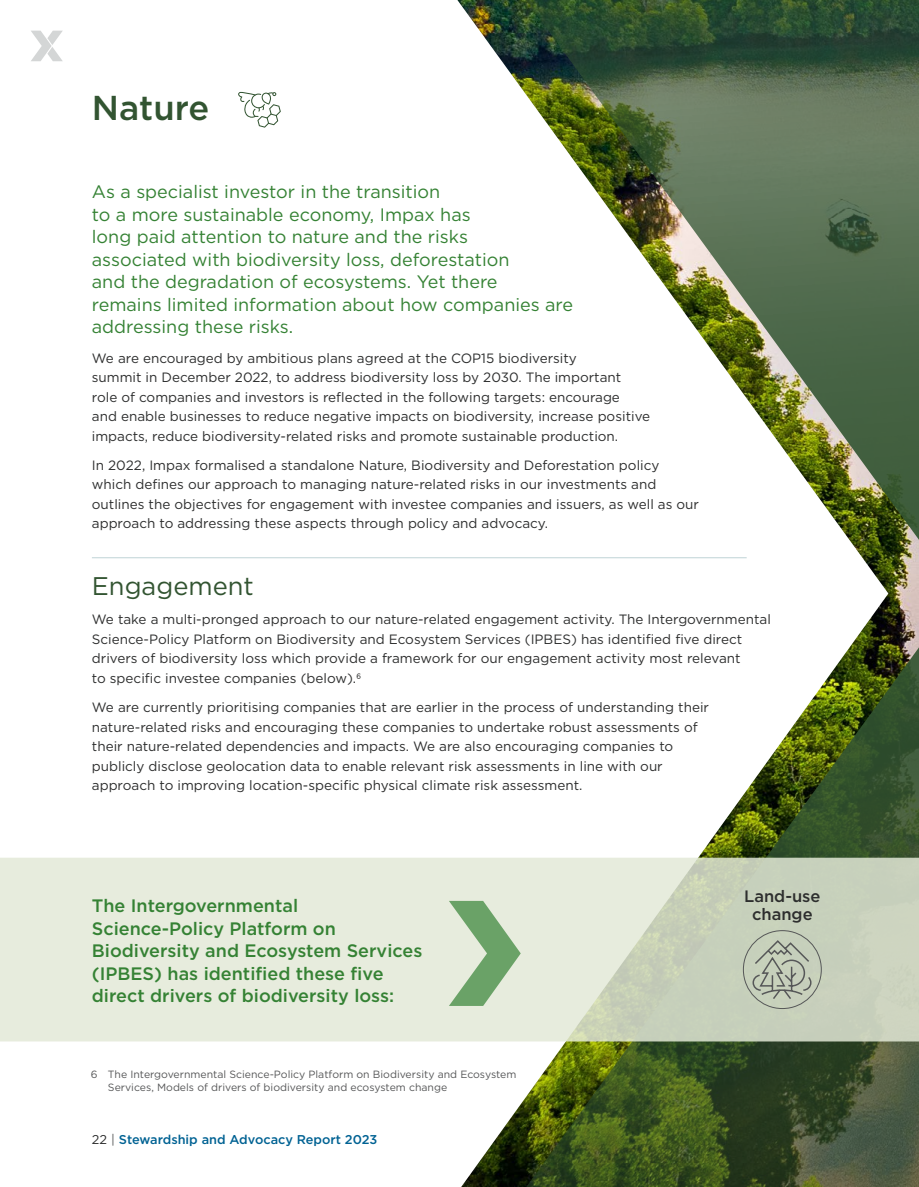
<style>
.page{position:relative;width:919px;height:1187px;background:#fff}
.page>*{position:absolute;margin:0;border:0;box-sizing:border-box;transform-origin:0 0}
.t1{font:500 34.5px "Gotham";color:#325431}
.t2{font:25.5px "Gotham";color:#325431}
.t3{font:18px/22.5px "Gotham";color:#358234}
.t4{font:500 18px/22.5px "Gotham";color:#358234}
.t5{font:500 16.5px/18px "Gotham";color:#2d2e2e;text-align:center}
.t6{font:13.5px/19.5px "Gotham";color:#2d2e2e}
.t7{font:500 12.75px "Gotham";color:#006293}
.t8{font:10.5px/13.5px "Gotham";color:#565758}
.s1{font-weight:400;color:#2d2e2e}
.s2{font-weight:400;color:#565758}
</style>
<div class="page">
<img style="left:476px;top:0;width:442px;height:1186px">
<svg style="left:0;top:857px;width:918px;height:184px;background:#dde3d2"></svg>
<hr style="left:92px;top:557px;width:654px;height:1px;background:#bfd3d6">
<svg style="left:449px;top:900px;width:71px;height:105px;background:#abc8a4"></svg>
<svg style="left:751px;top:938px;width:61px;height:62px;background:#b3baa9"></svg>
<div style="left:743px;top:930px;width:78px;height:78px;border:1px solid #565758;border-radius:50%"></div>
<svg style="left:238px;top:92px;width:43px;height:36px"></svg>
<svg style="left:31px;top:31px;width:32px;height:30px"></svg>
<h1 class="t1" style="left:92px;top:85px;width:119px">Nature</h1>
<p class="t3" style="left:92px;top:180px;width:482px">As a specialist investor in the transition<br>to a more sustainable economy, Impax has<br>long paid attention to nature and the risks<br>associated with biodiversity loss, deforestation<br>and the degradation of ecosystems. Yet there<br>remains limited information about how companies are addressing these risks.</p>
<p class="t6" style="left:92px;top:348px;width:559px">We are encouraged by ambitious plans agreed at the COP15 biodiversity<br>summit in December 2022, to address biodiversity loss by 2030. The important<br>role of companies and investors is reflected in the following targets: encourage<br>and enable businesses to reduce negative impacts on biodiversity, increase positive impacts, reduce biodiversity-related risks and promote sustainable production.</p>
<p class="t6" style="left:92px;top:455px;width:608px">In 2022, Impax formalised a standalone Nature, Biodiversity and Deforestation policy which defines our approach to managing nature-related risks in our investments and outlines the objectives for engagement with investee companies and issuers, as well as our approach to addressing these aspects through policy and advocacy.</p>
<h2 class="t2" style="left:92px;top:569px;width:163px">Engagement</h2>
<p class="t6" style="left:92px;top:609px;width:680px">We take a multi-pronged approach to our nature-related engagement activity. The Intergovernmental Science-Policy Platform on Biodiversity and Ecosystem Services (IPBES) has identified five direct drivers of biodiversity loss which provide a framework for our engagement activity most relevant<br>to specific investee companies (below).6</p>
<p class="t6" style="left:92px;top:697px;width:618px">We are currently prioritising companies that are earlier in the process of understanding their nature-related risks and encouraging these companies to undertake robust assessments of their nature-related dependencies and impacts. We are also encouraging companies to publicly disclose geolocation data to enable relevant risk assessments in line with our approach to improving location-specific physical climate risk assessment.</p>
<h3 class="t4" style="left:92px;top:894px;width:332px">The Intergovernmental<br>Science-Policy Platform on<br>Biodiversity and Ecosystem Services (IPBES) has identified these five direct drivers of biodiversity loss:</h3>
<p class="t5" style="left:744px;top:886px;width:78px">Land-use change</p>
<p class="t8" style="left:108px;top:1066px;width:410px;text-indent:-17px">6 The Intergovernmental Science-Policy Platform on Biodiversity and Ecosystem<br>Services, Models of drivers of biodiversity and ecosystem change</p>
<p class="t7" style="left:92px;top:1130px;width:287px"><span class="s1">22</span> <span class="s2">|</span> Stewardship and Advocacy Report 2023</p>
</div>
